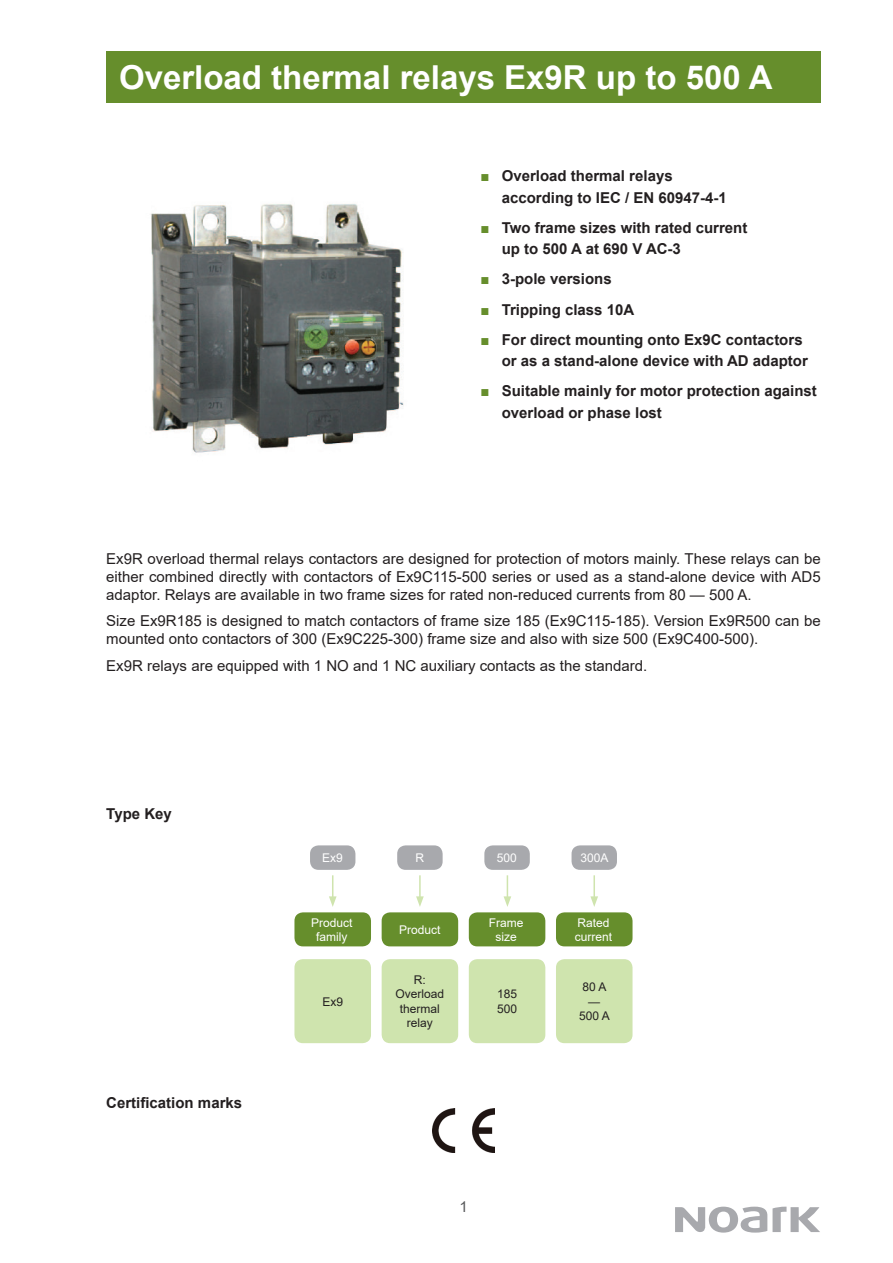
<style>
.page{position:relative;width:893px;height:1263px;background:#fff}
.page>*{position:absolute;margin:0;border:0;box-sizing:border-box;transform-origin:0 0}
.t1{font:700 33px "Arial";color:#fff}
.t2{font:15px/18px "Arial";color:#231f20;text-align:justify}
.t3{font:700 15px/21.6px "Arial";color:#231f20}
.t4{font:15px "Arial";color:#57585a}
.t5{font:12px/14.4px "Arial";color:#fff;text-align:center}
.t6{font:12px/14.4px "Arial";color:#231f20;text-align:center}
.s1{color:#668e2c}
</style>
<div class="page">
<div style="left:106px;top:51px;width:715px;height:51px;background:#668e2c"></div>
<svg style="left:675px;top:1206px;width:145px;height:26px"></svg>
<div style="left:310px;top:845px;width:45px;height:25px;background:#a8a9ad;border-radius:9px"></div>
<div style="left:294px;top:912px;width:77px;height:34px;background:#668e2c;border-radius:9px"></div>
<div style="left:294px;top:959px;width:77px;height:84px;background:#cfe4ae;border-radius:9px"></div>
<svg style="left:329px;top:875px;width:8px;height:32px"></svg>
<div style="left:397px;top:845px;width:46px;height:25px;background:#a8a9ad;border-radius:9px"></div>
<div style="left:382px;top:912px;width:76px;height:34px;background:#668e2c;border-radius:9px"></div>
<div style="left:382px;top:959px;width:76px;height:84px;background:#cfe4ae;border-radius:9px"></div>
<hr style="left:419px;top:875px;width:2px;height:24px;background:#cfe4ae">
<svg style="left:416px;top:896px;width:8px;height:11px"></svg>
<div style="left:484px;top:845px;width:46px;height:25px;background:#a8a9ad;border-radius:9px"></div>
<div style="left:469px;top:912px;width:76px;height:34px;background:#668e2c;border-radius:9px"></div>
<div style="left:469px;top:959px;width:76px;height:84px;background:#cfe4ae;border-radius:9px"></div>
<svg style="left:504px;top:875px;width:7px;height:32px"></svg>
<div style="left:572px;top:845px;width:45px;height:25px;background:#a8a9ad;border-radius:9px"></div>
<div style="left:556px;top:912px;width:76px;height:34px;background:#668e2c;border-radius:9px"></div>
<div style="left:556px;top:959px;width:76px;height:84px;background:#cfe4ae;border-radius:9px"></div>
<hr style="left:593px;top:875px;width:2px;height:24px;background:#cfe4ae">
<svg style="left:590px;top:896px;width:8px;height:11px"></svg>
<img style="left:433px;top:1108px;width:61px;height:44px">
<img style="left:151px;top:204px;width:253px;height:249px">
<h1 class="t1" style="left:119px;top:54px;width:655px">Overload thermal relays Ex9R up to 500 A</h1>
<p class="t3" style="left:502px;top:165px;width:227px;text-indent:-21px"><span class="s1">■</span> Overload thermal relays according to IEC / EN 60947-4-1</p>
<p class="t3" style="left:502px;top:217px;width:247px;text-indent:-21px"><span class="s1">■</span> Two frame sizes with rated current up to 500 A at 690 V AC-3</p>
<p class="t3" style="left:480px;top:269px;width:133px"><span class="s1">■</span> 3-pole versions</p>
<p class="t3" style="left:480px;top:299px;width:155px"><span class="s1">■</span> Tripping class 10A</p>
<p class="t3" style="left:502px;top:329px;width:308px;text-indent:-21px"><span class="s1">■</span> For direct mounting onto Ex9C contactors or as a stand-alone device with AD adaptor</p>
<p class="t3" style="left:502px;top:380px;width:317px;text-indent:-21px"><span class="s1">■</span> Suitable mainly for motor protection against overload or phase lost</p>
<p class="t2" style="left:106px;top:549px;width:716px">Ex9R overload thermal relays contactors are designed for protection of motors mainly. These relays can be either combined directly with contactors of Ex9C115-500 series or used as a stand-alone device with AD5 adaptor. Relays are available in two frame sizes for rated non-reduced currents from 80 — 500 A.</p>
<p class="t2" style="left:106px;top:612px;width:716px">Size Ex9R185 is designed to match contactors of frame size 185 (Ex9C115-185). Version Ex9R500 can be mounted onto contactors of 300 (Ex9C225-300) frame size and also with size 500 (Ex9C400-500).</p>
<p class="t2" style="left:106px;top:656px;width:543px">Ex9R relays are equipped with 1 NO and 1 NC auxiliary contacts as the standard.</p>
<p class="t3" style="left:106px;top:803px;width:67px">Type Key</p>
<p class="t3" style="left:106px;top:1092px;width:137px">Certification marks</p>
<p class="t5" style="left:322px;top:850px;width:22px">Ex9</p>
<p class="t5" style="left:311px;top:915px;width:43px">Product family</p>
<p class="t6" style="left:322px;top:994px;width:22px">Ex9</p>
<p class="t5" style="left:415px;top:850px;width:10px">R</p>
<p class="t5" style="left:399px;top:922px;width:43px">Product</p>
<p class="t6" style="left:396px;top:972px;width:50px">R:<br>Overload thermal relay</p>
<p class="t5" style="left:497px;top:850px;width:22px">500</p>
<p class="t5" style="left:489px;top:915px;width:36px">Frame size</p>
<p class="t6" style="left:497px;top:987px;width:22px;text-align:left">185<br>500</p>
<p class="t5" style="left:580px;top:850px;width:30px">300A</p>
<p class="t5" style="left:575px;top:915px;width:39px;text-align:left">Rated current</p>
<p class="t6" style="left:579px;top:980px;width:32px">80 A —<br>500 A</p>
<p class="t4" style="left:459px;top:1197px;width:10px">1</p>
</div>
